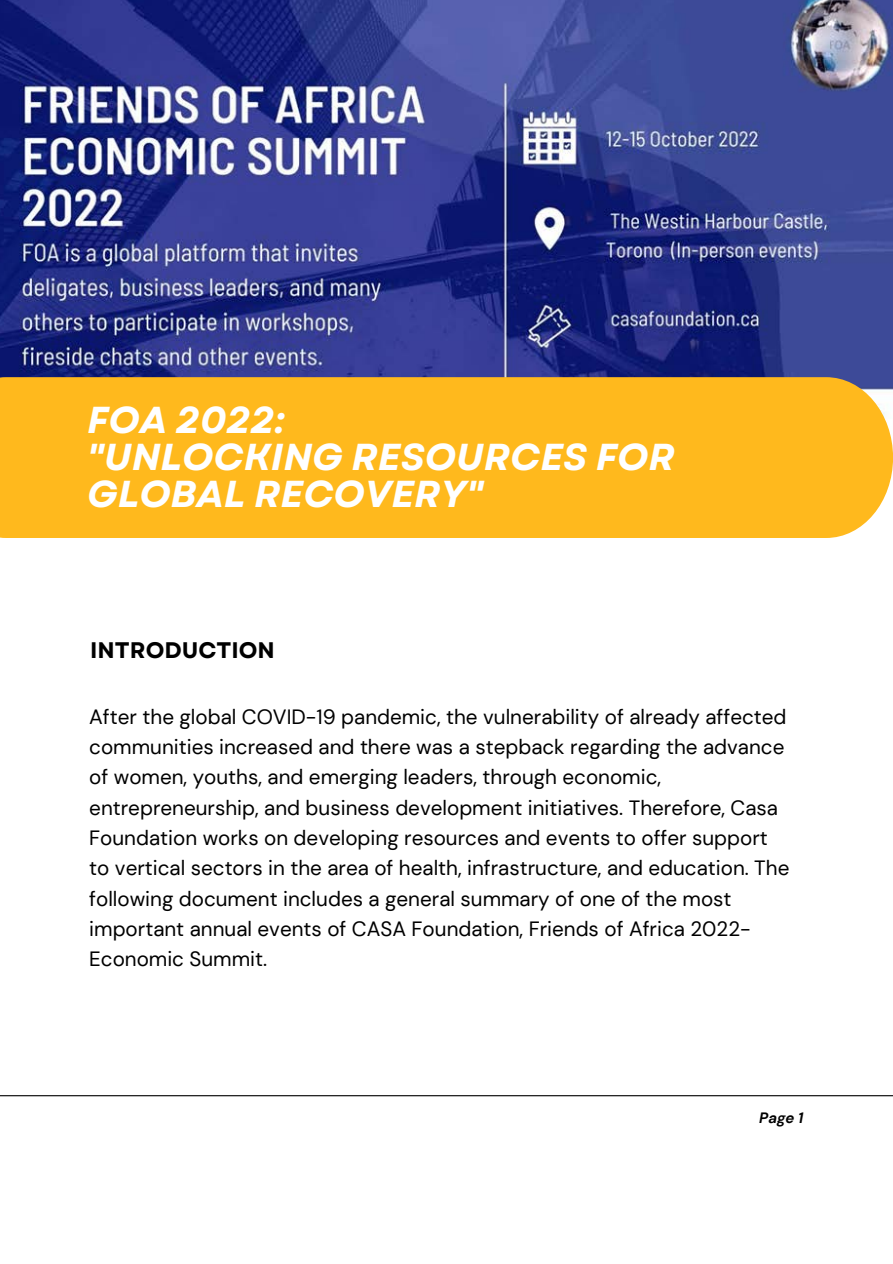
<style>
.page{position:relative;width:893px;height:1264px;background:#fff}
.page>*{position:absolute;margin:0;border:0;box-sizing:border-box;transform-origin:0 0}
.t1{font:italic 700 37.5px/37px "Garet";color:#fff}
.t2{font:700 22.5px "Garet";color:#000}
.t3{font:20.7px/30.3px "DM Sans";color:#000}
.t4{font:italic 700 15px "DM Sans";color:#000}
</style>
<div class="page">
<hr style="left:0;top:1095px;width:892px;height:1px;background:#000">
<img style="left:0;top:0;width:892px;height:377px">
<div style="left:0;top:377px;width:892px;height:161px;background:#ffb91d"></div>
<h1 class="t1" style="left:87px;top:402px;width:589px">FOA 2022:<br>"UNLOCKING RESOURCES FOR<br>GLOBAL RECOVERY"</h1>
<p class="t2" style="left:90px;top:633px;width:186px">INTRODUCTION</p>
<p class="t3" style="left:89px;top:701px;width:701px">After the global COVID-19 pandemic, the vulnerability of already affected communities increased and there was a stepback regarding the advance of women, youths, and emerging leaders, through economic, entrepreneurship, and business development initiatives. Therefore, Casa Foundation works on developing resources and events to offer support to vertical sectors in the area of health, infrastructure, and education. The following document includes a general summary of one of the most important annual events of CASA Foundation, Friends of Africa 2022- Economic Summit.</p>
<p class="t4" style="left:759px;top:1107px;width:46px">Page 1</p>
</div>
